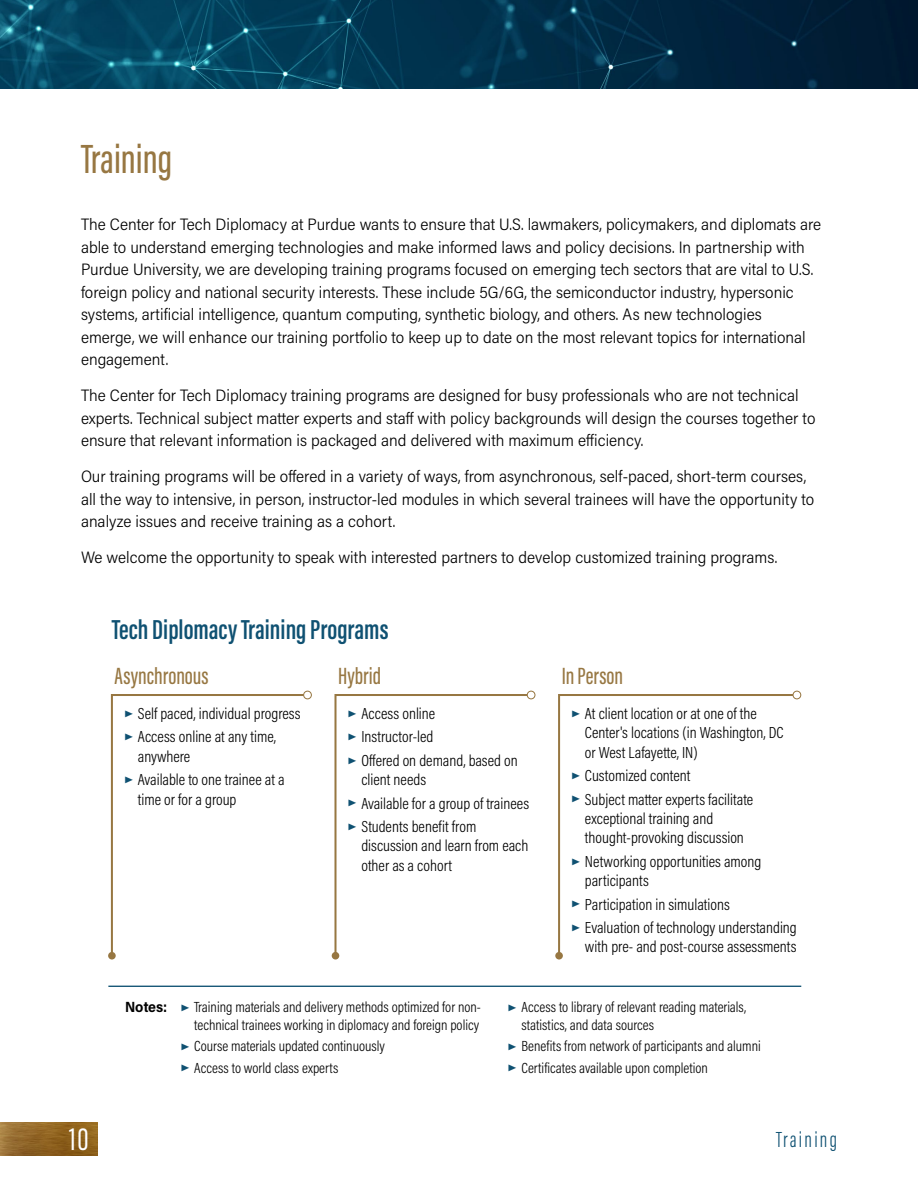
<style>
.page{position:relative;width:918px;height:1188px;background:#fff}
.page>*{position:absolute;margin:0;border:0;box-sizing:border-box;transform-origin:0 0}
.t1{font:500 42px "Acumin Pro Extra Cond";color:#977742}
.t2{font:33px "Acumin Pro Extra Cond";color:#fff}
.t3{font:600 28.2px "Acumin Pro Extra Cond";color:#0f5172}
.t4{font:500 24.15px "Acumin Pro Extra Cond";color:#977742}
.t5{font:300 22.5px "Acumin Pro Extra Cond";letter-spacing:.1em;color:#0f5172}
.t6{font:300 16.5px/22.5px "Acumin Pro Semi Cond";color:#000}
.t7{font:300 16.2px/23.4px "Acumin Pro Cond";color:#000}
.t8{font:300 14.85px/17.5px "Acumin Pro Cond";color:#000}
.t9{font:700 14.85px "Acumin Pro Semi Cond";letter-spacing:-.005em;color:#000}
.s1{font-size:14.85px;color:#0f5172}
.s2{color:#0f5172}
</style>
<div class="page">
<img style="left:0;top:1122px;width:97px;height:34px">
<img style="left:0;top:0;width:918px;height:89px">
<svg style="left:110px;top:694px;width:199px;height:260px"></svg>
<svg style="left:303px;top:691px;width:9px;height:8px"></svg>
<div style="left:108px;top:952px;width:8px;height:8px;background:#977742;border-radius:50%"></div>
<svg style="left:333px;top:694px;width:200px;height:263px"></svg>
<svg style="left:527px;top:691px;width:8px;height:8px"></svg>
<div style="left:332px;top:952px;width:7px;height:8px;background:#977742;border-radius:50%"></div>
<svg style="left:558px;top:693px;width:241px;height:261px"></svg>
<svg style="left:793px;top:691px;width:8px;height:8px"></svg>
<div style="left:555px;top:952px;width:8px;height:8px;background:#977742;border-radius:50%"></div>
<hr style="left:108px;top:986px;width:693px;height:1px;background:#0f5172">
<h1 class="t1" style="left:81px;top:133px;width:93px">Training</h1>
<p class="t6" style="left:81px;top:213px;width:742px">The Center for Tech Diplomacy at Purdue wants to ensure that U.S. lawmakers, policymakers, and diplomats are able to understand emerging technologies and make informed laws and policy decisions. In partnership with Purdue University, we are developing training programs focused on emerging tech sectors that are vital to U.S. foreign policy and national security interests. These include 5G/6G, the semiconductor industry, hypersonic systems, artificial intelligence, quantum computing, synthetic biology, and others. As new technologies<br>emerge, we will enhance our training portfolio to keep up to date on the most relevant topics for international engagement.</p>
<p class="t6" style="left:81px;top:384px;width:736px">The Center for Tech Diplomacy training programs are designed for busy professionals who are not technical experts. Technical subject matter experts and staff with policy backgrounds will design the courses together to ensure that relevant information is packaged and delivered with maximum efficiency.</p>
<p class="t6" style="left:81px;top:465px;width:735px">Our training programs will be offered in a variety of ways, from asynchronous, self-paced, short-term courses, all the way to intensive, in person, instructor-led modules in which several trainees will have the opportunity to analyze issues and receive training as a cohort.</p>
<p class="t6" style="left:81px;top:546px;width:698px">We welcome the opportunity to speak with interested partners to develop customized training programs.</p>
<h3 class="t3" style="left:112px;top:612px;width:278px">Tech Diplomacy Training Programs</h3>
<h3 class="t4" style="left:115px;top:661px;width:95px">Asynchronous</h3>
<h3 class="t4" style="left:338px;top:661px;width:44px">Hybrid</h3>
<h3 class="t4" style="left:562px;top:661px;width:63px">In Person</h3>
<p class="t7" style="left:124px;top:701px;width:178px"><span class="s1">▶</span> Self paced, individual progress <span class="s1">▶</span> Access online at any time,</p>
<p class="t7" style="left:124px;top:744px;width:162px;text-indent:13px">anywhere<br><span class="s1">▶</span> Available to one trainee at a</p>
<p class="t7" style="left:138px;top:787px;width:100px">time or for a group</p>
<p class="t7" style="left:348px;top:701px;width:171px"><span class="s1">▶</span> Access online<br><span class="s1">▶</span> Instructor-led<br><span class="s1">▶</span> O-ered on demand, based on</p>
<p class="t7" style="left:348px;top:768px;width:183px;text-indent:13px">client needs<br><span class="s1">▶</span> Available for a group of trainees <span class="s1">▶</span> Students benefit from</p>
<p class="t7" style="left:361px;top:836px;width:168px;line-height:19.4px">discussion and learn from each other as a cohort</p>
<p class="t7" style="left:585px;top:703px;width:200px;line-height:19.4px;text-indent:-13px"><span class="s1">▶</span> At client location or at one of the<br>Center's locations (in Washington, DC or West Lafayette, IN)</p>
<p class="t7" style="left:572px;top:764px;width:183px"><span class="s1">▶</span> Customized content<br><span class="s1">▶</span> Subject matter experts facilitate</p>
<p class="t7" style="left:585px;top:808px;width:160px;line-height:19.4px">exceptional training and thought-provoking discussion</p>
<p class="t7" style="left:585px;top:851px;width:178px;line-height:19.4px;text-indent:-13px"><span class="s1">▶</span> Networking opportunities among participants</p>
<p class="t7" style="left:572px;top:892px;width:227px"><span class="s1">▶</span> Participation in simulations<br><span class="s1">▶</span> Evaluation of technology understanding</p>
<p class="t7" style="left:585px;top:935px;width:213px">with pre- and post-course assessments</p>
<h2 class="t2" style="left:69px;top:1119px;width:21px">10</h2>
<p class="t9" style="left:125px;top:997px;width:44px">Notes:</p>
<p class="t8" style="left:521px;top:998px;width:226px;text-indent:-13px"><span class="s2">▶</span> Access to library of relevant reading materials, statistics, and data sources</p>
<p class="t8" style="left:508px;top:1035px;width:254px;line-height:21.6px"><span class="s2">▶</span> Benefits from network of participants and alumni <span class="s2">▶</span> Certificates available upon completion</p>
<p class="t8" style="left:181px;top:998px;width:302px;text-align:right"><span class="s2">▶</span> Training materials and delivery methods optimized for non&shy;technical trainees working in diplomacy and foreign policy</p>
<p class="t8" style="left:181px;top:1035px;width:206px;line-height:21.6px"><span class="s2">▶</span> Course materials updated continuously <span class="s2">▶</span> Access to world class experts</p>
<h3 class="t5" style="left:776px;top:1126px;width:62px">Training</h3>
</div>
